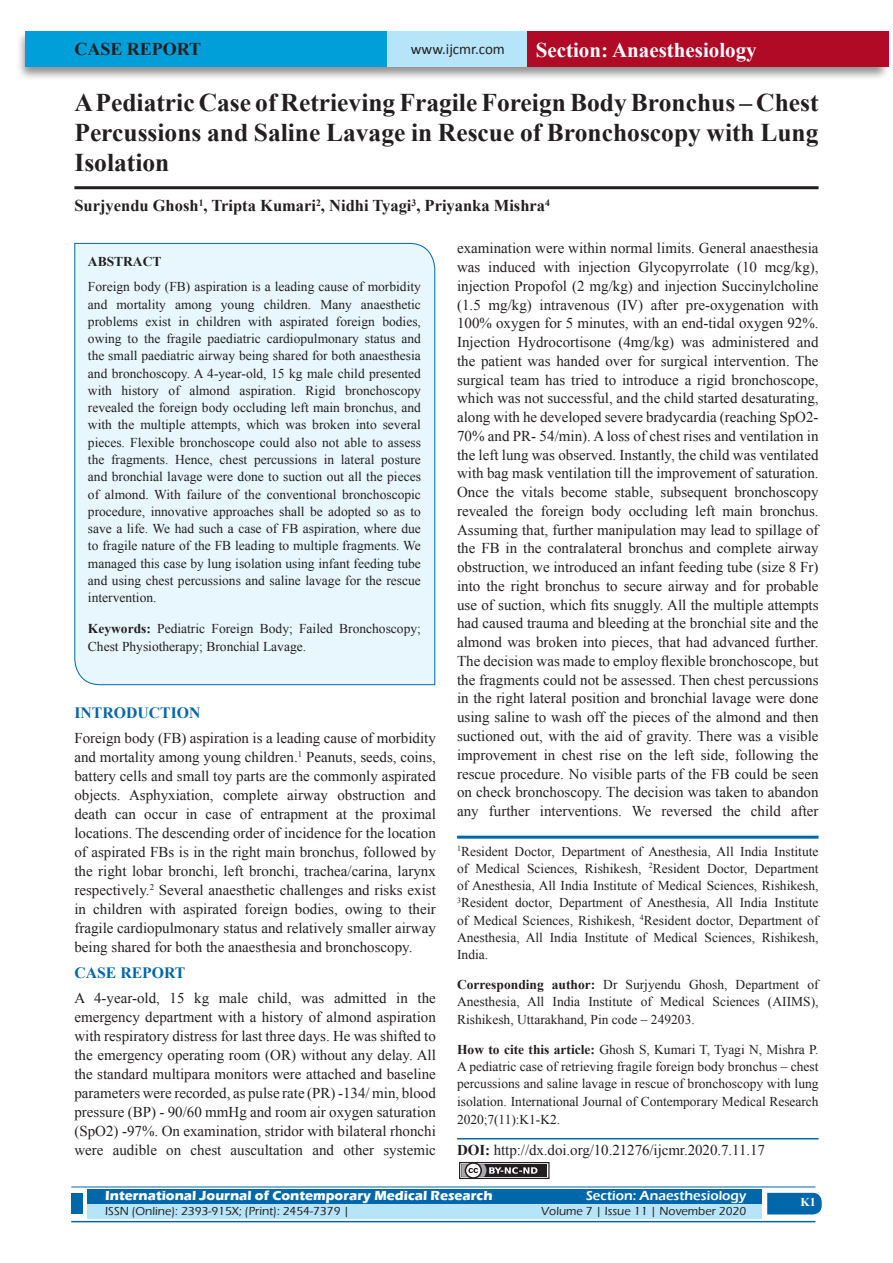
<style>
.page{position:relative;width:893px;height:1263px;background:#fff}
.page>*{position:absolute;margin:0;border:0;box-sizing:border-box;transform-origin:0 0}
.A_Title_New{font:700 25.5px/30px "Times New Roman";color:#231f20;text-align:justify}
.t1{font:700 21px "Times New Roman";color:#fff}
.AT_new{font:700 18px "Times New Roman";color:#231f20}
.AU-New{font:700 16.5px "Times New Roman";color:#231f20}
.t2{font:700 15.75px "Times New Roman";color:#0067aa}
.TX_New{font:15px/18.8px "Times New Roman";color:#231f20;text-align:justify}
.t3{font:15px "Calibri";color:#231f20}
.Affi_New{font:13.5px/17.2px "Times New Roman";color:#231f20}
.HTC_new{font:13.5px/17.7px "Times New Roman";letter-spacing:-.005em;color:#231f20;text-align:justify}
.Corresponding{font:13.5px/17.2px "Times New Roman";color:#231f20;text-align:justify}
.t4{font:700 13.5px "Eras ITC";color:#fff}
.t5{font:600 13.5px "Eras ITC";color:#fff}
.t6{font:500 12px "Eras ITC";color:#231f20}
.t7{font:700 12px "Times New Roman";color:#fff}
.s1{font-weight:700}
</style>
<div class="page">
<div style="left:16px;top:29px;width:875px;height:52px;background:#231f20;opacity:.5"></div>
<div style="left:25px;top:31px;width:858px;height:35px;background:#b6e4f9"></div>
<div style="left:25px;top:31px;width:362px;height:35px;background:#009fda"></div>
<div style="left:527px;top:31px;width:361px;height:35px;background:#b00a27"></div>
<div style="left:459px;top:1162px;width:91px;height:17px;border:1px solid #231f20"></div>
<div style="left:461px;top:1164px;width:86px;height:13px;background:#231f20"></div>
<svg style="left:461px;top:1162px;width:76px;height:17px"></svg>
<div style="left:87px;top:1189px;width:674px;height:15px;background:#0067aa"></div>
<div style="left:87px;top:1204px;width:674px;height:15px;background:#b6e4f9"></div>
<svg style="left:767px;top:1193px;width:55px;height:21px"></svg>
<hr style="left:71px;top:1186px;width:744px;height:1px;background:#0067aa">
<hr style="left:71px;top:1221px;width:744px;height:1px;background:#0067aa">
<div style="left:71px;top:1193px;width:12px;height:21px;background:#0067aa"></div>
<hr style="left:74px;top:186px;width:745px;height:3px;background:#231f20">
<div style="left:74px;top:243px;width:361px;height:442px;background:#e8f6fd"></div>
<hr style="left:457px;top:836px;width:362px;height:3px;background:#0067aa">
<hr style="left:457px;top:1138px;width:362px;height:1px;background:#0067aa">
<p class="AT_new" style="left:74px;top:36px;width:128px">CASE REPORT</p>
<p class="t3" style="left:411px;top:40px;width:96px">www.ijcmr.com</p>
<h2 class="t1" style="left:536px;top:35px;width:223px">Section: Anaesthesiology</h2>
<p class="A_Title_New" style="left:74px;top:87px;width:746px">A Pediatric Case of Retrieving Fragile Foreign Body Bronchus – Chest Percussions and Saline Lavage in Rescue of Bronchoscopy with Lung Isolation</p>
<p class="AU-New" style="left:74px;top:194px;width:477px">Surjyendu Ghosh<sup>1</sup>, Tripta Kumari<sup>2</sup>, Nidhi Tyagi<sup>3</sup>, Priyanka Mishra<sup>4</sup></p>
<p class="Affi_New" style="left:88px;top:248px;width:335px;line-height:25.8px"><span class="s1">ABSTRACT<br></span>Foreign body (FB) aspiration is a leading cause of morbidity</p>
<p class="Affi_New" style="left:88px;top:295px;width:335px;text-align:justify">and mortality among young children. Many anaesthetic problems exist in children with aspirated foreign bodies, owing to the fragile paediatric cardiopulmonary status and the small paediatric airway being shared for both anaesthesia and bronchoscopy. A 4-year-old, 15 kg male child presented with history of almond aspiration. Rigid bronchoscopy revealed the foreign body occluding left main bronchus, and with the multiple attempts, which was broken into several pieces. Flexible bronchoscope could also not able to assess the fragments. Hence, chest percussions in lateral posture and bronchial lavage were done to suction out all the pieces of almond. With failure of the conventional bronchoscopic procedure, innovative approaches shall be adopted so as to save a life. We had such a case of FB aspiration, where due to fragile nature of the FB leading to multiple fragments. We managed this case by lung isolation using infant feeding tube and using chest percussions and saline lavage for the rescue intervention.</p>
<p class="Affi_New" style="left:88px;top:619px;width:335px;line-height:18px"><span class="s1">Keywords:</span> Pediatric Foreign Body; Failed Bronchoscopy;<br>Chest Physiotherapy; Bronchial Lavage.</p>
<h1 class="t2" style="left:74px;top:701px;width:127px">INTRODUCTION</h1>
<p class="TX_New" style="left:74px;top:728px;width:363px">Foreign body (FB) aspiration is a leading cause of morbidity and mortality among young children.<sup>1</sup> Peanuts, seeds, coins, battery cells and small toy parts are the commonly aspirated objects. Asphyxiation, complete airway obstruction and death can occur in case of entrapment at the proximal locations. The descending order of incidence for the location of aspirated FBs is in the right main bronchus, followed by the right lobar bronchi, left bronchi, trachea/carina, larynx respectively.<sup>2</sup> Several anaesthetic challenges and risks exist in children with aspirated foreign bodies, owing to their fragile cardiopulmonary status and relatively smaller airway being shared for both the anaesthesia and bronchoscopy.</p>
<h1 class="t2" style="left:74px;top:962px;width:113px">CASE REPORT</h1>
<p class="TX_New" style="left:74px;top:988px;width:363px">A 4-year-old, 15 kg male child, was admitted in the emergency department with a history of almond aspiration with respiratory distress for last three days. He was shifted to the emergency operating room (OR) without any delay. All the standard multipara monitors were attached and baseline parameters were recorded, as pulse rate (PR) -134/ min, blood pressure (BP) - 90/60 mmHg and room air oxygen saturation (SpO2) -97%. On examination, stridor with bilateral rhonchi were audible on chest auscultation and other systemic</p>
<p class="TX_New" style="left:457px;top:239px;width:363px">examination were within normal limits. General anaesthesia was induced with injection Glycopyrrolate (10 mcg/kg), injection Propofol (2 mg/kg) and injection Succinylcholine (1.5 mg/kg) intravenous (IV) after pre-oxygenation with 100% oxygen for 5 minutes, with an end-tidal oxygen 92%.<br>Injection Hydrocortisone (4mg/kg) was administered and the patient was handed over for surgical intervention. The surgical team has tried to introduce a rigid bronchoscope, which was not successful, and the child started desaturating, along with he developed severe bradycardia (reaching SpO2- 70% and PR- 54/min). A loss of chest rises and ventilation in the left lung was observed. Instantly, the child was ventilated with bag mask ventilation till the improvement of saturation.<br>Once the vitals become stable, subsequent bronchoscopy revealed the foreign body occluding left main bronchus.<br>Assuming that, further manipulation may lead to spillage of the FB in the contralateral bronchus and complete airway obstruction, we introduced an infant feeding tube (size 8 Fr) into the right bronchus to secure airway and for probable use of suction, which fits snuggly. All the multiple attempts had caused trauma and bleeding at the bronchial site and the almond was broken into pieces, that had advanced further.<br>The decision was made to employ flexible bronchoscope, but the fragments could not be assessed. Then chest percussions in the right lateral position and bronchial lavage were done using saline to wash off the pieces of the almond and then suctioned out, with the aid of gravity. There was a visible improvement in chest rise on the left side, following the rescue procedure. No visible parts of the FB could be seen on check bronchoscopy. The decision was taken to abandon any further interventions. We reversed the child after</p>
<p class="Affi_New" style="left:457px;top:842px;width:363px;text-align:justify"><sup>1</sup>Resident Doctor, Department of Anesthesia, All India Institute of Medical Sciences, Rishikesh, <sup>2</sup>Resident Doctor, Department of Anesthesia, All India Institute of Medical Sciences, Rishikesh, <sup>3</sup>Resident doctor, Department of Anesthesia, All India Institute of Medical Sciences, Rishikesh, <sup>4</sup>Resident doctor, Department of Anesthesia, All India Institute of Medical Sciences, Rishikesh, India.</p>
<p class="Corresponding" style="left:457px;top:976px;width:363px"><span class="s1">Corresponding author:</span> Dr Surjyendu Ghosh, Department of Anesthesia, All India Institute of Medical Sciences (AIIMS), Rishikesh, Uttarakhand, Pin code – 249203.</p>
<p class="HTC_new" style="left:457px;top:1040px;width:363px"><span class="s1">How to cite this article:</span> Ghosh S, Kumari T, Tyagi N, Mishra P.<br>A pediatric case of retrieving fragile foreign body bronchus – chest percussions and saline lavage in rescue of bronchoscopy with lung isolation. International Journal of Contemporary Medical Research 2020;7(11):K1-K2.</p>
<p class="TX_New" style="left:457px;top:1140px;width:310px"><span class="s1">DOI:</span> http://dx.doi.org/10.21276/ijcmr.2020.7.11.17</p>
<p class="t4" style="left:105px;top:1188px;width:389px">International Journal of Contemporary Medical Research</p>
<p class="t5" style="left:586px;top:1188px;width:162px">Section: Anaesthesiology</p>
<p class="t6" style="left:105px;top:1204px;width:246px">ISSN (Online): 2393-915X; (Print): 2454-7379 |</p>
<p class="t6" style="left:541px;top:1204px;width:207px">Volume 7 | Issue 11 | November 2020</p>
<h4 class="t7" style="left:800px;top:1194px;width:17px">K1</h4>
</div>
